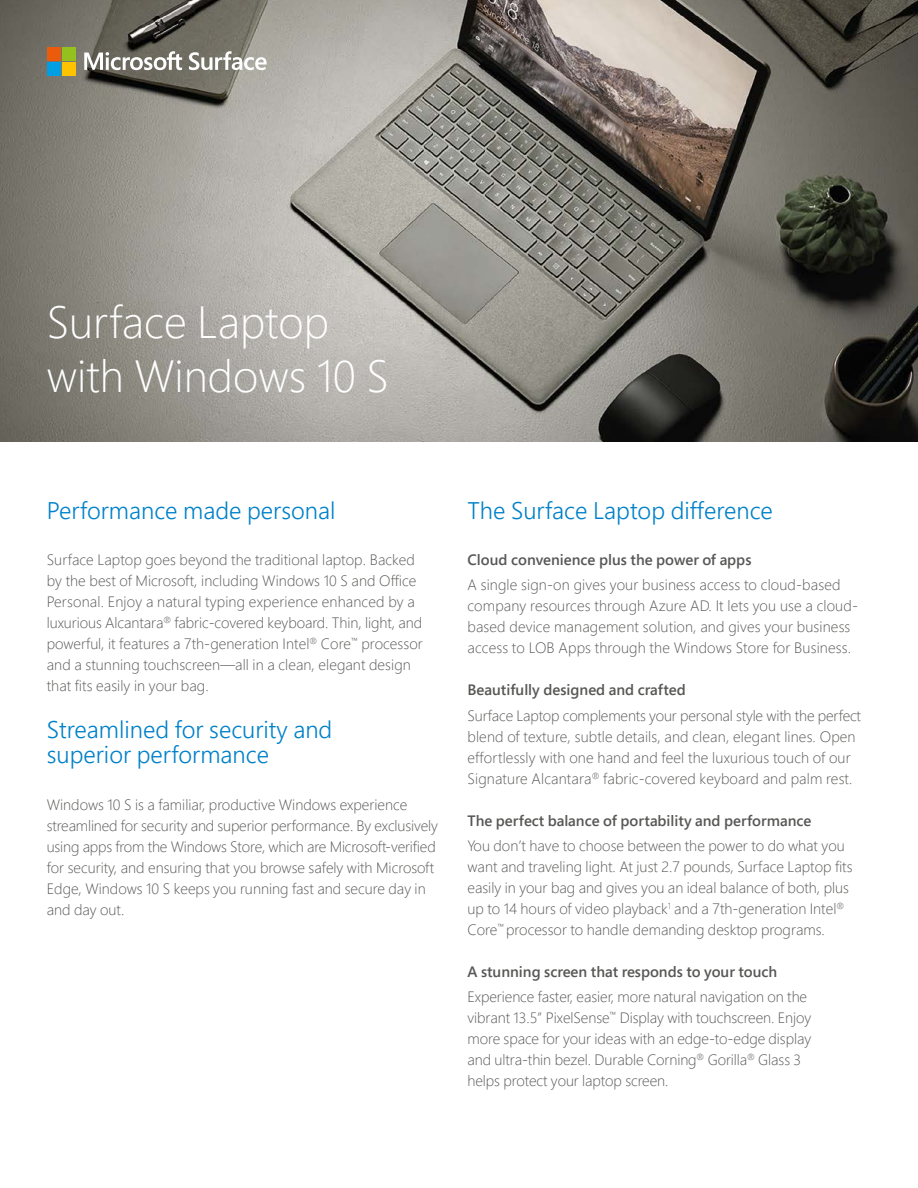
<style>
.page{position:relative;width:918px;height:1188px;background:#fff}
.page>*{position:absolute;margin:0;border:0;box-sizing:border-box;transform-origin:0 0}
.t1{font:300 45px/54px "Segoe Pro";color:#fff}
.t2{font:300 24px/25.5px "Segoe Pro";color:#0081c9}
.t3{font:300 15px/21px "Segoe Pro";color:#575756}
.t4{font:600 15px "Segoe Pro";color:#575756}
</style>
<div class="page">
<img style="left:0;top:0;width:918px;height:442px">
<svg style="left:84px;top:51px;width:183px;height:19px"></svg>
<div style="left:47px;top:47px;width:13px;height:13px;background:#ea5b0b"></div>
<div style="left:62px;top:47px;width:14px;height:13px;background:#95c11f"></div>
<div style="left:47px;top:62px;width:13px;height:14px;background:#009fe3"></div>
<div style="left:62px;top:62px;width:14px;height:14px;background:#fdc300"></div>
<h1 class="t1" style="left:47px;top:294px;width:344px">Surface Laptop with Windows 10 S</h1>
<h2 class="t2" style="left:47px;top:497px;width:290px">Performance made personal</h2>
<p class="t3" style="left:47px;top:549px;width:378px">Surface Laptop goes beyond the traditional laptop. Backed by the best of Microsoft, including Windows 10 S and Office Personal. Enjoy a natural typing experience enhanced by a luxurious Alcantara<sup>®</sup> fabric-covered keyboard. Thin, light, and powerful, it features a 7th-generation Intel<sup>®</sup> Core<sup>™</sup> processor and a stunning touchscreen—all in a clean, elegant design that fits easily in your bag.</p>
<h2 class="t2" style="left:47px;top:716px;width:287px">Streamlined for security and superior performance</h2>
<p class="t3" style="left:47px;top:794px;width:393px">Windows 10 S is a familiar, productive Windows experience streamlined for security and superior performance. By exclusively using apps from the Windows Store, which are Microsoft-verified for security, and ensuring that you browse safely with Microsoft Edge, Windows 10 S keeps you running fast and secure day in and day out.</p>
<h2 class="t2" style="left:468px;top:497px;width:307px">The Surface Laptop difference</h2>
<p class="t4" style="left:468px;top:550px;width:285px">Cloud convenience plus the power of apps</p>
<p class="t3" style="left:468px;top:574px;width:392px">A single sign-on gives your business access to cloud-based company resources through Azure AD. It lets you use a cloud&shy;based device management solution, and gives your business access to LOB Apps through the Windows Store for Business.</p>
<p class="t4" style="left:468px;top:680px;width:220px">Beautifully designed and crafted</p>
<p class="t3" style="left:468px;top:705px;width:395px">Surface Laptop complements your personal style with the perfect blend of texture, subtle details, and clean, elegant lines. Open effortlessly with one hand and feel the luxurious touch of our Signature Alcantara<sup>®</sup> fabric-covered keyboard and palm rest.</p>
<p class="t4" style="left:468px;top:810px;width:345px">The perfect balance of portability and performance</p>
<p class="t3" style="left:467px;top:835px;width:386px">You don’t have to choose between the power to do what you want and traveling light. At just 2.7 pounds, Surface Laptop fits easily in your bag and gives you an ideal balance of both, plus up to 14 hours of video playback<sup>1</sup> and a 7th-generation Intel<sup>® </sup>Core<sup>™</sup> processor to handle demanding desktop programs.</p>
<p class="t4" style="left:468px;top:961px;width:311px">A stunning screen that responds to your touch</p>
<p class="t3" style="left:468px;top:986px;width:345px">Experience faster, easier, more natural navigation on the vibrant 13.5” PixelSense<sup>™</sup> Display with touchscreen. Enjoy more space for your ideas with an edge-to-edge display and ultra-thin bezel. Durable Corning<sup>®</sup> Gorilla<sup>®</sup> Glass 3 helps protect your laptop screen.</p>
</div>
